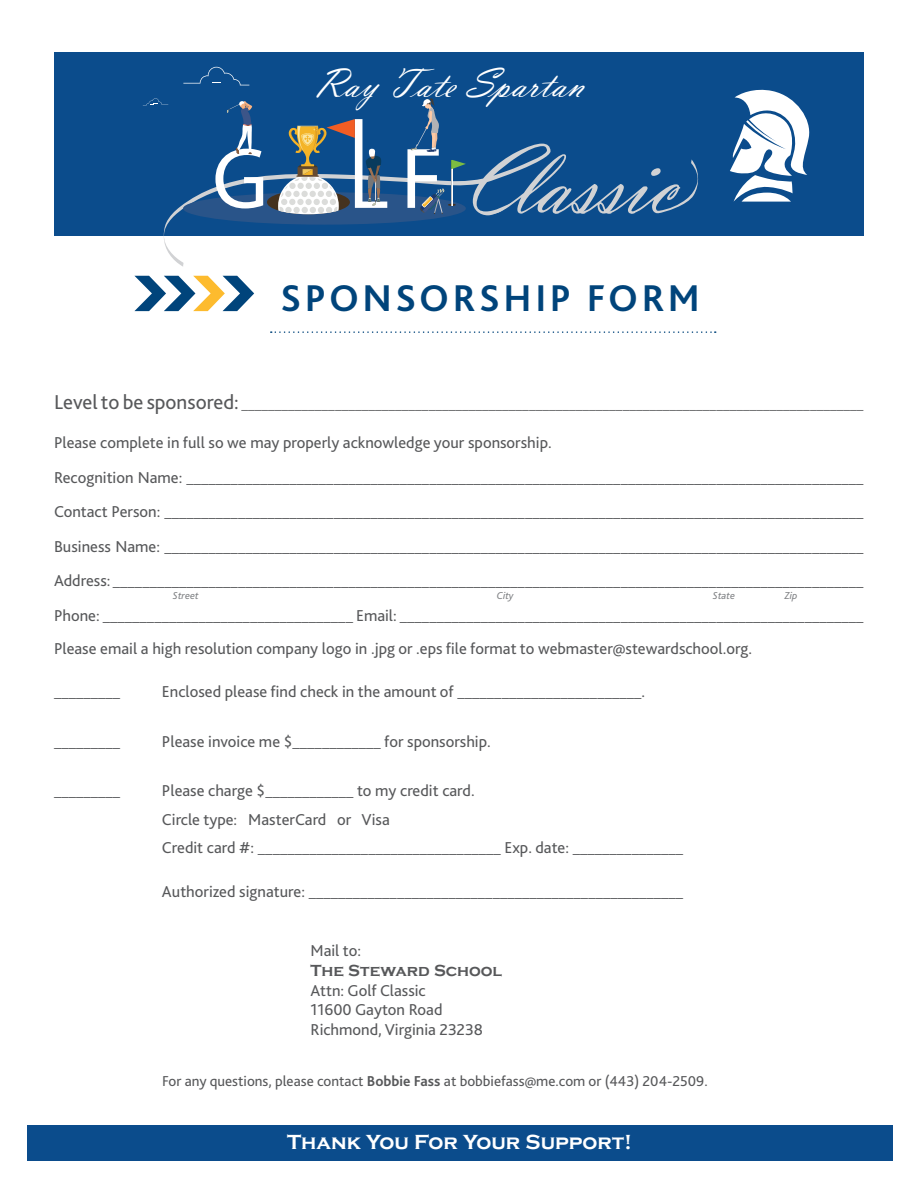
<style>
.page{position:relative;width:918px;height:1188px;background:#fff}
.page>*{position:absolute;margin:0;border:0;box-sizing:border-box;transform-origin:0 0}
.t1{font:42.9px "Vladimir Script";color:#fff}
.t2{font:700 39px "Bliss 2";letter-spacing:.09em;color:#00447b}
.t3{font:700 21px "Copperplate Gothic";color:#fff}
.t4{font:16.5px "Bliss 2";color:#57585a}
.t5{font:700 16.5px "Copperplate Gothic";color:#57585a}
.t6{font:15px "Bliss 2";color:#57585a}
.t7{font:italic 10.5px "Bliss 2";color:#808285}
.s1{font-size:21px}
.s2{font-weight:700}
</style>
<div class="page">
<div style="left:27px;top:1125px;width:865px;height:36px;background:#0b4c8c"></div>
<svg style="left:134px;top:276px;width:120px;height:35px"></svg>
<svg style="left:271px;top:331px;width:445px;height:2px"></svg>
<div style="left:54px;top:52px;width:810px;height:183px;background:#0b4c8c"></div>
<svg style="left:164px;top:144px;width:387px;height:123px"></svg>
<svg style="left:494px;top:154px;width:205px;height:60px"></svg>
<svg style="left:183px;top:67px;width:66px;height:18px"></svg>
<div style="left:183px;top:192px;width:283px;height:33px;background:#295489;border-radius:50%"></div>
<div style="left:267px;top:190px;width:83px;height:24px;background:#45321e;border-radius:50%"></div>
<svg style="left:407px;top:98px;width:59px;height:116px"></svg>
<svg style="left:215px;top:101px;width:48px;height:107px"></svg>
<svg style="left:143px;top:98px;width:25px;height:8px"></svg>
<svg style="left:278px;top:119px;width:109px;height:95px"></svg>
<svg style="left:730px;top:89px;width:80px;height:113px"></svg>
<h1 class="t1" style="left:313px;top:58px;width:273px">Ray Tate Spartan</h1>
<p class="t2" style="left:280px;top:274px;width:421px">SPONSORSHIP FORM</p>
<p class="t6" style="left:54px;top:395px;width:811px"><span class="s1">Level to be sponsored:</span> _____________________________________________________________________________________________</p>
<p class="t4" style="left:54px;top:432px;width:499px">Please complete in full so we may properly acknowledge your sponsorship.</p>
<p class="t4" style="left:54px;top:467px;width:811px">Recognition Name: ____________________________________________________________________________________________</p>
<p class="t4" style="left:54px;top:501px;width:811px">Contact Person: _______________________________________________________________________________________________</p>
<p class="t4" style="left:54px;top:536px;width:811px">Business Name: _______________________________________________________________________________________________</p>
<p class="t4" style="left:54px;top:570px;width:811px">Address: ______________________________________________________________________________________________________</p>
<p class="t4" style="left:54px;top:605px;width:811px">Phone: __________________________________ Email: _______________________________________________________________</p>
<p class="t4" style="left:54px;top:638px;width:700px">Please email a high resolution company logo in .jpg or .eps file format to webmaster@stewardschool.org.</p>
<p class="t7" style="left:173px;top:589px;width:27px">Street</p>
<p class="t7" style="left:497px;top:589px;width:18px">City</p>
<p class="t7" style="left:713px;top:589px;width:24px">State</p>
<p class="t7" style="left:784px;top:589px;width:15px">Zip</p>
<p class="t4" style="left:54px;top:681px;width:68px">_________</p>
<p class="t4" style="left:54px;top:731px;width:68px">_________</p>
<p class="t4" style="left:54px;top:780px;width:68px">_________</p>
<p class="t4" style="left:162px;top:681px;width:485px">Enclosed please find check in the amount of _________________________.</p>
<p class="t4" style="left:162px;top:731px;width:330px">Please invoice me $____________ for sponsorship.</p>
<p class="t4" style="left:162px;top:780px;width:314px">Please charge $____________ to my credit card.</p>
<p class="t4" style="left:162px;top:809px;width:229px">Circle type: MasterCard or Visa</p>
<p class="t4" style="left:162px;top:837px;width:523px">Credit card #: _________________________________ Exp. date: _______________</p>
<p class="t4" style="left:162px;top:881px;width:523px">Authorized signature: ___________________________________________________</p>
<p class="t4" style="left:310px;top:940px;width:52px">Mail to:</p>
<p class="t5" style="left:310px;top:961px;width:193px">The Steward School</p>
<p class="t4" style="left:310px;top:980px;width:117px">Attn: Golf Classic</p>
<p class="t4" style="left:310px;top:1000px;width:134px">11600 Gayton Road</p>
<p class="t4" style="left:310px;top:1020px;width:174px">Richmond, Virginia 23238</p>
<p class="t6" style="left:162px;top:1071px;width:547px">For any questions, please contact <span class="s2">Bobbie Fass</span> at bobbiefass@me.com or (443) 204-2509.</p>
<p class="t3" style="left:287px;top:1131px;width:346px">Thank You For Your Support!</p>
</div>
